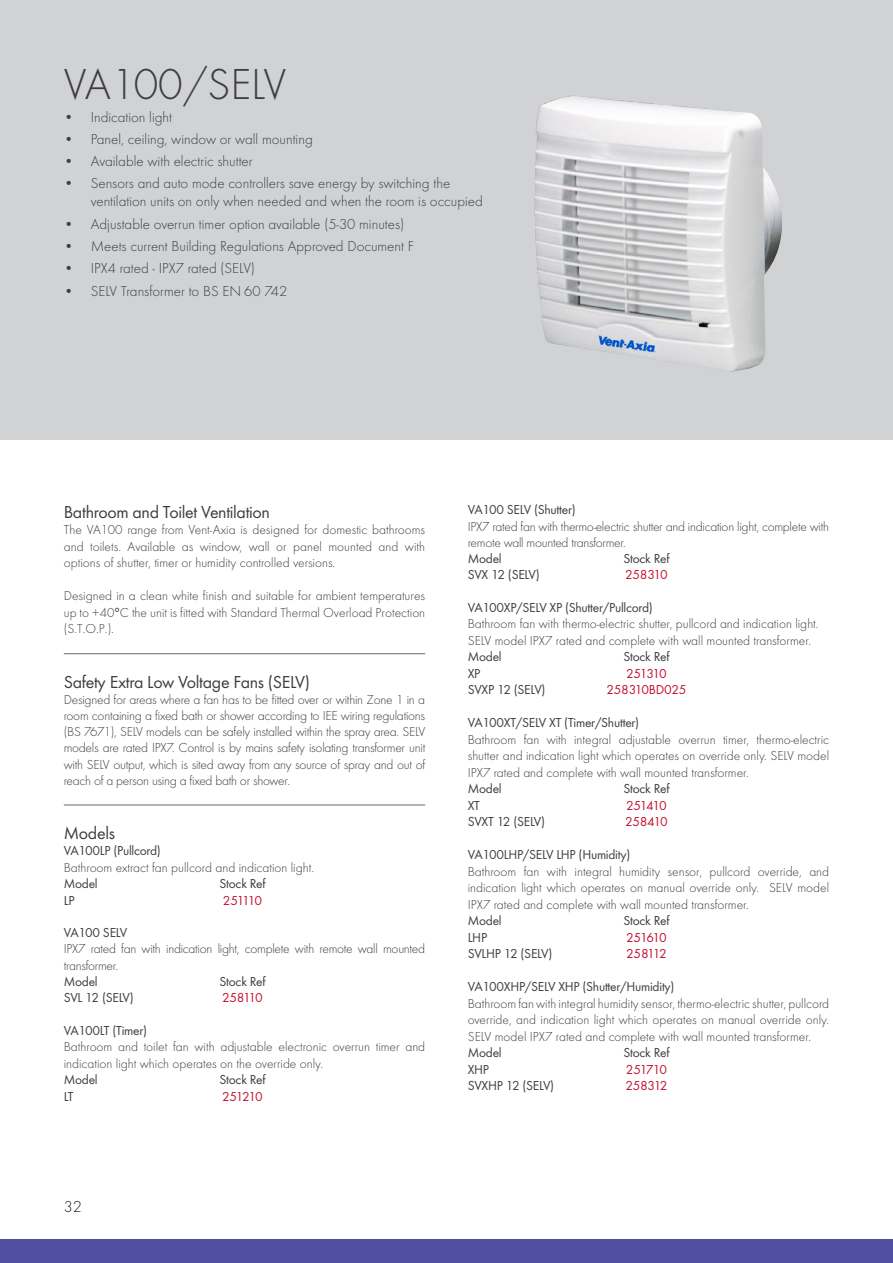
<style>
.page{position:relative;width:893px;height:1263px;background:#fff}
.page>*{position:absolute;margin:0;border:0;box-sizing:border-box;transform-origin:0 0}
.t1{font:300 45px "Futura T";color:#3e3e3f}
.t2{font:18px "Futura T";letter-spacing:-.02em;color:#3e3e3f}
.t3{font:300 16.5px "Futura T";color:#231f20}
.t4{font:300 15px/18px "Futura T";color:#3e3e3f}
.Sub_Heading{font:300 13.5px/16.5px "Futura T";color:#3e3e3f;text-align:justify}
.Sub_Heading-2{font:13.5px "Futura T";letter-spacing:-.02em;color:#3e3e3f}
.Sub_Heading-3{font:300 13.5px/16.2px "Futura T";letter-spacing:-.02em;color:#3e3e3f}
.Sub_Heading-4{font:13.5px "Futura T";letter-spacing:-.075em;color:#c3102f}
.Sub_Heading-5{font:13.5px "Futura T";letter-spacing:-.02em;color:#c3102f}
</style>
<div class="page">
<div style="left:0;top:0;width:893px;height:440px;background:#d1d2d4"></div>
<div style="left:0;top:1239px;width:893px;height:24px;background:#504fa1"></div>
<img style="left:534px;top:95px;width:248px;height:277px">
<hr style="left:64px;top:653px;width:361px;height:1px;background:#69696c">
<hr style="left:64px;top:805px;width:361px;height:1px;background:#69696c">
<p class="t1" style="left:64px;top:58px;width:224px">VA100/SELV</p>
<p class="t4" style="left:64px;top:108px;width:110px">• Indication light</p>
<p class="t4" style="left:64px;top:130px;width:251px">• Panel, ceiling, window or wall mounting</p>
<p class="t4" style="left:64px;top:152px;width:190px">• Available with electric shutter</p>
<p class="t4" style="left:91px;top:174px;width:394px;text-indent:-27px">• Sensors and auto mode controllers save energy by switching the ventilation units on only when needed and when the room is occupied</p>
<p class="t4" style="left:64px;top:215px;width:342px">• Adjustable overrun timer option available (5-30 minutes)</p>
<p class="t4" style="left:64px;top:237px;width:352px">• Meets current Building Regulations Approved Document F</p>
<p class="t4" style="left:64px;top:259px;width:193px">• IPX4 rated - IPX7 rated (SELV)</p>
<p class="t4" style="left:64px;top:281px;width:225px">• SELV Transformer to BS EN 60 742</p>
<p class="t2" style="left:64px;top:501px;width:208px">Bathroom and Toilet Ventilation</p>
<p class="Sub_Heading" style="left:64px;top:522px;width:363px">The VA100 range from Vent-Axia is designed for domestic bathrooms and toilets. Available as window, wall or panel mounted and with options of shutter, timer or humidity controlled versions.</p>
<p class="Sub_Heading" style="left:64px;top:588px;width:363px">Designed in a clean white finish and suitable for ambient temperatures up to +40°C the unit is fitted with Standard Thermal Overload Protection (S.T.O.P.).</p>
<p class="t2" style="left:64px;top:671px;width:248px">Safety Extra Low Voltage Fans (SELV)</p>
<p class="Sub_Heading" style="left:64px;top:691px;width:363px">Designed for areas where a fan has to be fitted over or within Zone 1 in a room containing a fixed bath or shower according to IEE wiring regulations (BS 7671), SELV models can be safely installed within the spray area. SELV models are rated IPX7. Control is by mains safety isolating transformer unit with SELV output, which is sited away from any source of spray and out of reach of a person using a fixed bath or shower.</p>
<p class="t2" style="left:64px;top:822px;width:53px">Models</p>
<p class="Sub_Heading-2" style="left:64px;top:843px;width:98px">VA100LP (Pullcord)</p>
<p class="Sub_Heading" style="left:64px;top:859px;width:252px">Bathroom extract fan pullcord and indication light.</p>
<p class="Sub_Heading-2" style="left:64px;top:876px;width:35px">Model</p>
<p class="Sub_Heading-2" style="left:219px;top:876px;width:48px">Stock Ref</p>
<p class="Sub_Heading-2" style="left:64px;top:892px;width:12px">LP</p>
<p class="Sub_Heading-4" style="left:223px;top:892px;width:41px">251110</p>
<p class="Sub_Heading-2" style="left:64px;top:925px;width:65px">VA100 SELV</p>
<p class="Sub_Heading-3" style="left:64px;top:941px;width:363px">IPX7 rated fan with indication light, complete with remote wall mounted transformer.</p>
<p class="Sub_Heading-2" style="left:64px;top:973px;width:35px">Model</p>
<p class="Sub_Heading-2" style="left:219px;top:973px;width:48px">Stock Ref</p>
<p class="Sub_Heading-2" style="left:64px;top:989px;width:71px">SVL 12 (SELV)</p>
<p class="Sub_Heading-4" style="left:222px;top:989px;width:42px">258110</p>
<p class="Sub_Heading-2" style="left:64px;top:1022px;width:85px">VA100LT (Timer)</p>
<p class="Sub_Heading" style="left:64px;top:1038px;width:363px">Bathroom and toilet fan with adjustable electronic overrun timer and indication light which operates on the override only.</p>
<p class="Sub_Heading-2" style="left:64px;top:1072px;width:35px">Model</p>
<p class="Sub_Heading-2" style="left:219px;top:1072px;width:48px">Stock Ref</p>
<p class="Sub_Heading-2" style="left:64px;top:1088px;width:11px">LT</p>
<p class="Sub_Heading-4" style="left:222px;top:1088px;width:42px">251210</p>
<p class="t3" style="left:64px;top:1197px;width:20px">32</p>
<p class="Sub_Heading-2" style="left:468px;top:502px;width:109px">VA100 SELV (Shutter)</p>
<p class="Sub_Heading-3" style="left:468px;top:518px;width:363px">IPX7 rated fan with thermo-electric shutter and indication light, complete with remote wall mounted transformer.</p>
<p class="Sub_Heading-2" style="left:468px;top:551px;width:35px">Model</p>
<p class="Sub_Heading-2" style="left:623px;top:551px;width:48px">Stock Ref</p>
<p class="Sub_Heading-2" style="left:468px;top:567px;width:73px">SVX 12 (SELV)</p>
<p class="Sub_Heading-4" style="left:625px;top:567px;width:44px">258310</p>
<p class="Sub_Heading-2" style="left:468px;top:599px;width:187px">VA100XP/SELV XP (Shutter/Pullcord)</p>
<p class="Sub_Heading" style="left:468px;top:616px;width:352px">Bathroom fan with thermo-electric shutter, pullcord and indication light.<br>SELV model IPX7 rated and complete with wall mounted transformer.</p>
<p class="Sub_Heading-2" style="left:468px;top:649px;width:35px">Model</p>
<p class="Sub_Heading-2" style="left:623px;top:649px;width:48px">Stock Ref</p>
<p class="Sub_Heading-2" style="left:468px;top:665px;width:14px">XP</p>
<p class="Sub_Heading-4" style="left:626px;top:665px;width:42px">251310</p>
<p class="Sub_Heading-2" style="left:468px;top:682px;width:79px">SVXP 12 (SELV)</p>
<p class="Sub_Heading-5" style="left:606px;top:682px;width:81px">258310BD025</p>
<p class="Sub_Heading-2" style="left:468px;top:715px;width:173px">VA100XT/SELV XT (Timer/Shutter)</p>
<p class="Sub_Heading" style="left:468px;top:731px;width:363px">Bathroom fan with integral adjustable overrun timer, thermo-electric shutter and indication light which operates on override only. SELV model IPX7 rated and complete with wall mounted transformer.</p>
<p class="Sub_Heading-2" style="left:468px;top:781px;width:35px">Model</p>
<p class="Sub_Heading-2" style="left:623px;top:781px;width:48px">Stock Ref</p>
<p class="Sub_Heading-2" style="left:468px;top:797px;width:14px">XT</p>
<p class="Sub_Heading-4" style="left:626px;top:797px;width:42px">251410</p>
<p class="Sub_Heading-2" style="left:468px;top:814px;width:79px">SVXT 12 (SELV)</p>
<p class="Sub_Heading-4" style="left:625px;top:814px;width:44px">258410</p>
<p class="Sub_Heading-2" style="left:468px;top:847px;width:164px">VA100LHP/SELV LHP (Humidity)</p>
<p class="Sub_Heading" style="left:468px;top:863px;width:363px">Bathroom fan with integral humidity sensor, pullcord override, and indication light which operates on manual override only. SELV model IPX7 rated and complete with wall mounted transformer.</p>
<p class="Sub_Heading-2" style="left:468px;top:913px;width:35px">Model</p>
<p class="Sub_Heading-2" style="left:623px;top:913px;width:48px">Stock Ref</p>
<p class="Sub_Heading-2" style="left:468px;top:929px;width:21px">LHP</p>
<p class="Sub_Heading-4" style="left:626px;top:929px;width:42px">251610</p>
<p class="Sub_Heading-2" style="left:468px;top:946px;width:86px">SVLHP 12 (SELV)</p>
<p class="Sub_Heading-4" style="left:626px;top:946px;width:42px">258112</p>
<p class="Sub_Heading-2" style="left:468px;top:979px;width:208px">VA100XHP/SELV XHP (Shutter/Humidity)</p>
<p class="Sub_Heading" style="left:468px;top:995px;width:363px">Bathroom fan with integral humidity sensor, thermo-electric shutter, pullcord override, and indication light which operates on manual override only.<br>SELV model IPX7 rated and complete with wall mounted transformer.</p>
<p class="Sub_Heading-2" style="left:468px;top:1045px;width:35px">Model</p>
<p class="Sub_Heading-2" style="left:623px;top:1045px;width:48px">Stock Ref</p>
<p class="Sub_Heading-2" style="left:468px;top:1061px;width:23px">XHP</p>
<p class="Sub_Heading-4" style="left:626px;top:1061px;width:43px">251710</p>
<p class="Sub_Heading-2" style="left:468px;top:1078px;width:88px">SVXHP 12 (SELV)</p>
<p class="Sub_Heading-4" style="left:625px;top:1078px;width:44px">258312</p>
</div>
